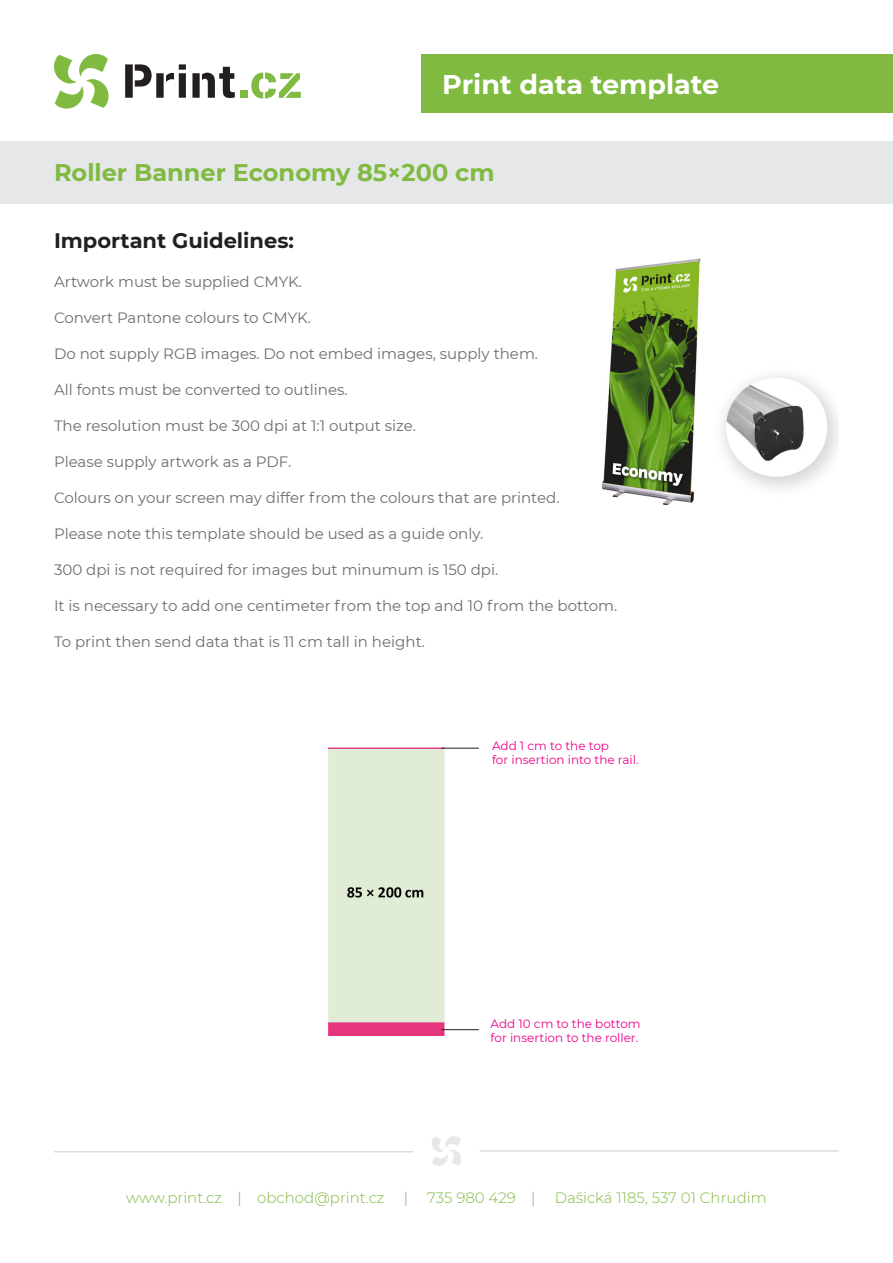
<style>
.page{position:relative;width:893px;height:1263px;background:#fff}
.page>*{position:absolute;margin:0;border:0;box-sizing:border-box;transform-origin:0 0}
.t1{font:700 27px "Montserrat";color:#fff}
.t2{font:700 24px "Montserrat";color:#80ba41}
.t3{font:700 21px "Montserrat";color:#231f20}
.t4{font:15px "Montserrat";color:#6c6d70}
.t5{font:300 15px "Montserrat";color:#80ba41}
.t6{font:300 15px "Montserrat";color:#939598}
.t7{font:12px/14.4px "Montserrat";color:#ed028c}
.s1{color:#939598}
</style>
<div class="page">
<svg style="left:432px;top:1136px;width:29px;height:30px"></svg>
<div style="left:0;top:141px;width:893px;height:63px;background:#e6e7e9"></div>
<svg style="left:125px;top:64px;width:61px;height:34px"></svg>
<svg style="left:192px;top:67px;width:43px;height:31px"></svg>
<svg style="left:54px;top:54px;width:55px;height:55px"></svg>
<div style="left:240px;top:91px;width:7px;height:7px;background:#80ba41"></div>
<svg style="left:251px;top:72px;width:50px;height:27px"></svg>
<div style="left:421px;top:54px;width:472px;height:59px;background:#80ba41"></div>
<hr style="left:54px;top:1151px;width:359px;height:1px;background:#dcdddf">
<hr style="left:480px;top:1150px;width:359px;height:2px;background:#dcdddf">
<img style="left:327px;top:747px;width:125px;height:289px">
<hr style="left:441px;top:748px;width:38px;height:1px;background:#231f20">
<hr style="left:441px;top:1029px;width:38px;height:1px;background:#231f20">
<img style="left:601px;top:258px;width:237px;height:247px">
<p class="t1" style="left:442px;top:65px;width:278px">Print data template</p>
<p class="t2" style="left:54px;top:155px;width:442px">Roller Banner Economy 85×200 cm</p>
<p class="t3" style="left:54px;top:226px;width:242px">Important Guidelines:</p>
<p class="t4" style="left:54px;top:271px;width:249px">Artwork must be supplied CMYK.</p>
<p class="t4" style="left:54px;top:307px;width:258px">Convert Pantone colours to CMYK.</p>
<p class="t4" style="left:54px;top:343px;width:486px">Do not supply RGB images. Do not embed images, supply them.</p>
<p class="t4" style="left:54px;top:379px;width:295px">All fonts must be converted to outlines.</p>
<p class="t4" style="left:54px;top:415px;width:364px">The resolution must be 300 dpi at 1:1 output size.</p>
<p class="t4" style="left:54px;top:451px;width:239px">Please supply artwork as a PDF.</p>
<p class="t4" style="left:54px;top:487px;width:507px">Colours on your screen may differ from the colours that are printed.</p>
<p class="t4" style="left:54px;top:523px;width:431px">Please note this template should be used as a guide only.</p>
<p class="t4" style="left:54px;top:559px;width:446px">300 dpi is not required for images but minumum is 150 dpi.</p>
<p class="t4" style="left:54px;top:595px;width:565px">It is necessary to add one centimeter from the top and 10 from the bottom.</p>
<p class="t4" style="left:54px;top:631px;width:373px">To print then send data that is 11 cm tall in height.</p>
<p class="t7" style="left:492px;top:738px;width:148px">Add 1 cm to the top<br>for insertion into the rail.</p>
<p class="t7" style="left:491px;top:1016px;width:151px">Add 10 cm to the bottom for insertion to the roller.</p>
<p class="t5" style="left:126px;top:1188px;width:260px">www.print.cz <span class="s1">|</span> obchod@print.cz</p>
<p class="t6" style="left:404px;top:1188px;width:6px">|</p>
<p class="t5" style="left:427px;top:1188px;width:110px">735 980 429 <span class="s1">|</span></p>
<p class="t5" style="left:555px;top:1188px;width:213px">Dašická 1185, 537 01 Chrudim</p>
</div>
